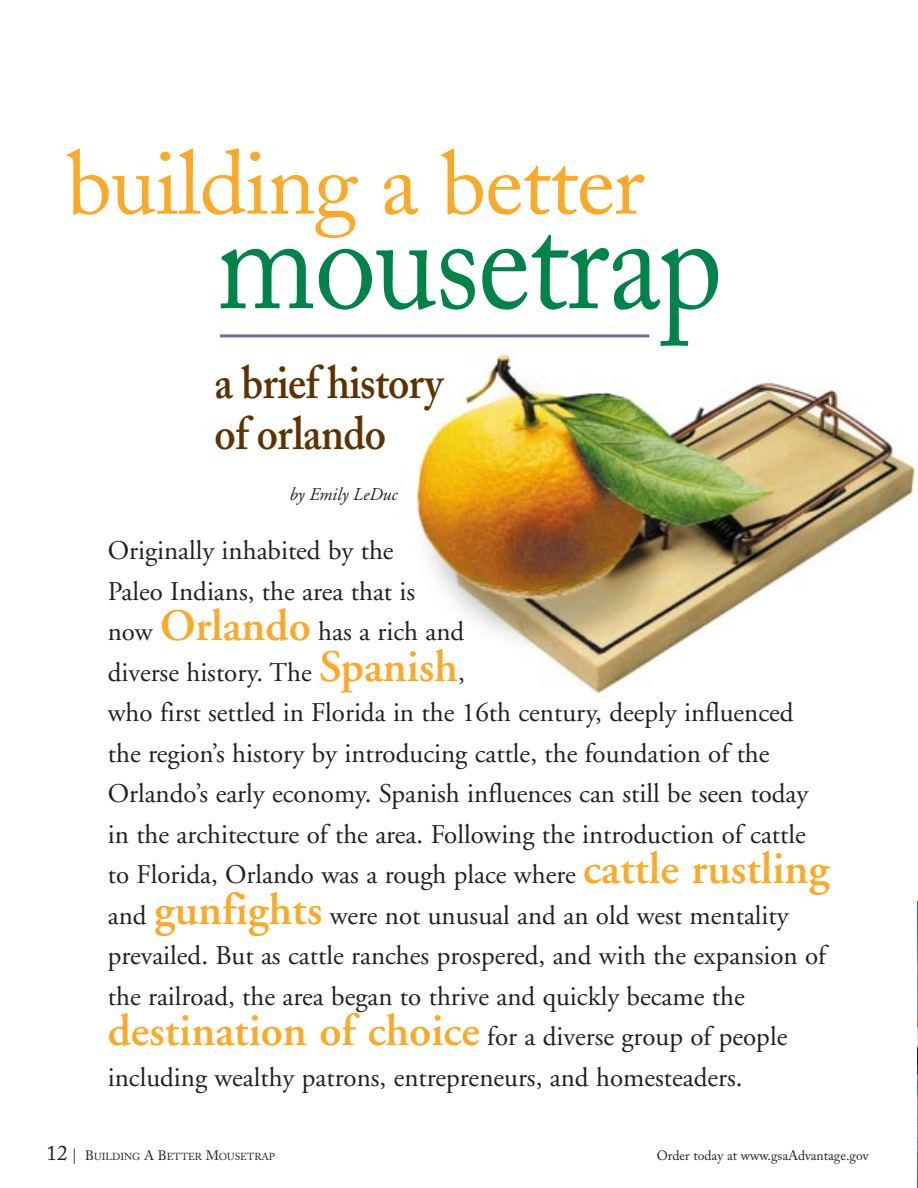
<style>
.page{position:relative;width:918px;height:1188px;background:#fff}
.page>*{position:absolute;margin:0;border:0;box-sizing:border-box;transform-origin:0 0}
.t1{font:138px "Adobe Caslon";letter-spacing:-.015em;color:#008348;scale:.9 1}
.t2{font:90px "Adobe Caslon";letter-spacing:-.015em;color:#fbaa28}
.t3{font:600 46.5px/51px "Adobe Caslon";letter-spacing:-.015em;color:#5e3200;scale:.9 1}
.t4{font:27px/40.5px "Adobe Garamond";color:#231f20}
.t5{font:italic 18px "Adobe Garamond";color:#231f20}
.t6{font:13.5px "Adobe Caslon";color:#231f20}
.t7{font:10.2px "Adobe Caslon";color:#231f20}
.s1{font-weight:600;font-size:45px;color:#fbaa28}
.s2{font-size:21px}
.s3{font-size:15px}
.s4{font-size:13.5px}
</style>
<div class="page">
<img style="left:374px;top:334px;width:543px;height:363px">
<img style="left:917px;top:902px;width:1px;height:286px">
<hr style="left:220px;top:334px;width:429px;height:3px;background:#65719c">
<h2 class="t2" style="left:67px;top:147px;width:579px">building a better</h2>
<h1 class="t1" style="left:216px;top:206px;width:564px">mousetrap</h1>
<h3 class="t3" style="left:215px;top:362px;width:256px">a brief history of orlando</h3>
<p class="t5" style="left:290px;top:487px;width:110px">by Emily LeDuc</p>
<p class="t4" style="left:108px;top:533px;width:723px">Originally inhabited by the<br>Paleo Indians, the area that is<br>now <span class="s1">Orlando</span> has a rich and<br>diverse history. The <span class="s1">Spanish</span>,<br>who first settled in Florida in the 16th century, deeply influenced the region’s history by introducing cattle, the foundation of the Orlando’s early economy. Spanish influences can still be seen today in the architecture of the area. Following the introduction of cattle to Florida, Orlando was a rough place where <span class="s1">cattle rustling </span>and <span class="s1">gunfights</span> were not unusual and an old west mentality prevailed. But as cattle ranches prospered, and with the expansion of the railroad, the area began to thrive and quickly became the <span class="s1">destination of choice</span> for a diverse group of people including wealthy patrons, entrepreneurs, and homesteaders.</p>
<p class="t7" style="left:46px;top:1152px;width:230px"><span class="s2">12</span> <span class="s3">|</span> <span class="s4">B</span>UILDING <span class="s4">A B</span>ETTER <span class="s4">M</span>OUSETRAP</p>
<p class="t6" style="left:657px;top:1150px;width:213px">Order today at www.gsaAdvantage.gov</p>
</div>
